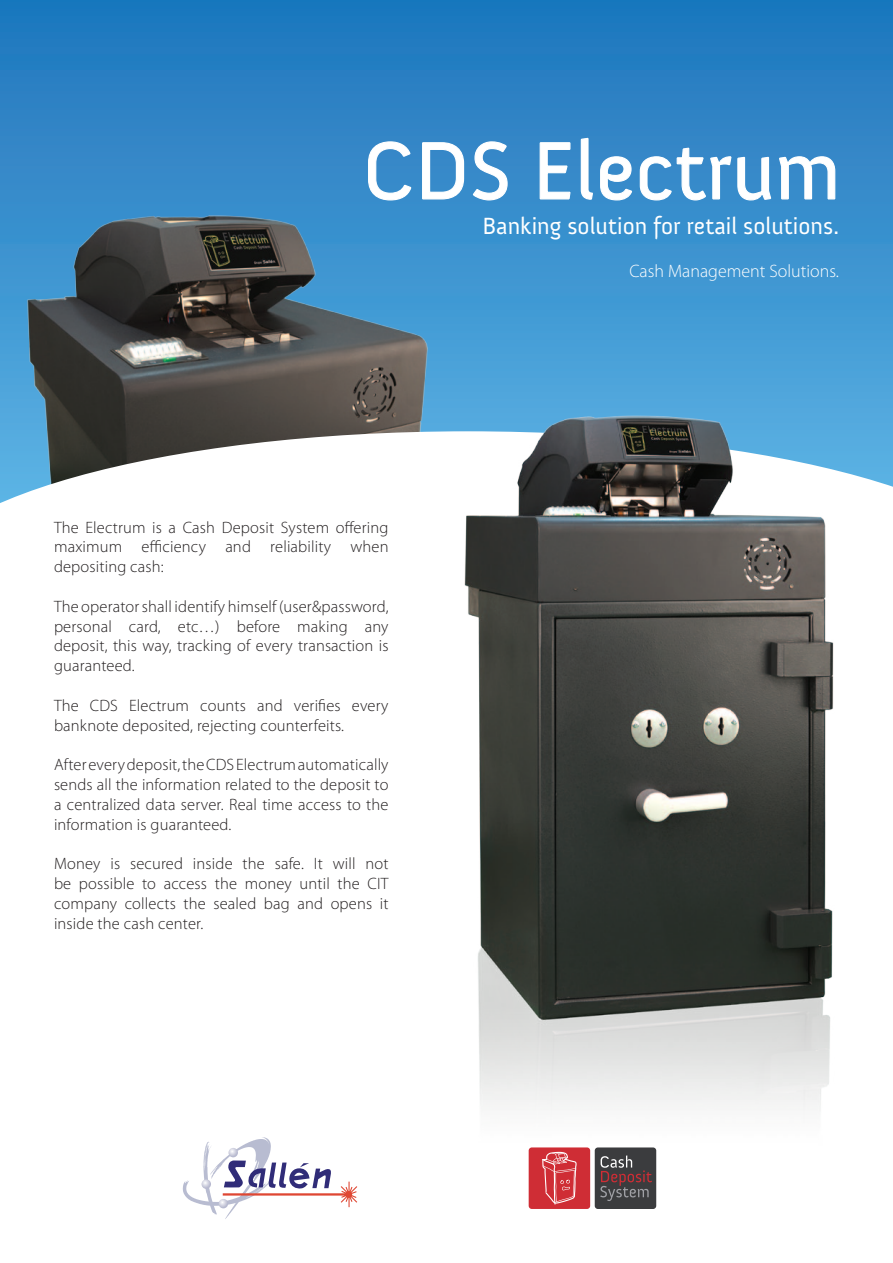
<style>
.page{position:relative;width:893px;height:1263px;background:#fff}
.page>*{position:absolute;margin:0;border:0;box-sizing:border-box;transform-origin:0 0}
.t1{font:83.25px "Anivers";color:#fff}
.t2{font:24px "Anivers";color:#fff}
.t3{font:300 18px "Myriad Pro";color:#fff}
.t4{font:300 16.5px/19.8px "Myriad Pro";letter-spacing:.01em;color:#231f20;text-align:justify}
</style>
<div class="page">
<svg style="left:0;top:0;width:893px;height:322px;background:#2d85c6"></svg>
<svg style="left:367px;top:141px;width:45px;height:42px;background:#4792cc"></svg>
<svg style="left:421px;top:142px;width:44px;height:58px;background:#4f97cf"></svg>
<svg style="left:472px;top:141px;width:36px;height:60px;background:#4f97cf"></svg>
<svg style="left:539px;top:142px;width:32px;height:58px;background:#569bd1"></svg>
<svg style="left:580px;top:137px;width:53px;height:64px;background:#4e97cf"></svg>
<svg style="left:639px;top:147px;width:133px;height:54px;background:#4c96ce"></svg>
<svg style="left:778px;top:156px;width:58px;height:44px;background:#549bd1"></svg>
<svg style="left:183px;top:1137px;width:174px;height:82px"></svg>
<img style="left:0;top:183px;width:455px;height:248px">
<svg style="left:0;top:431px;width:397px;height:72px"></svg>
<img style="left:397px;top:322px;width:496px;height:887px">
<h1 class="t1" style="left:363px;top:125px;width:480px">CDS Electrum</h1>
<p class="t4" style="left:54px;top:517px;width:336px">The Electrum is a Cash Deposit System offering maximum efficiency and reliability when depositing cash:</p>
<p class="t4" style="left:54px;top:596px;width:336px">The operator shall identify himself (user&amp;password, personal card, etc…) before making any deposit, this way, tracking of every transaction is guaranteed.</p>
<p class="t4" style="left:54px;top:695px;width:336px">The CDS Electrum counts and verifies every banknote deposited, rejecting counterfeits.</p>
<p class="t4" style="left:54px;top:755px;width:336px">After every deposit, the CDS Electrum automatically sends all the information related to the deposit to a centralized data server. Real time access to the information is guaranteed.</p>
<p class="t4" style="left:54px;top:854px;width:336px">Money is secured inside the safe. It will not be possible to access the money until the CIT company collects the sealed bag and opens it inside the cash center.</p>
<h2 class="t2" style="left:482px;top:213px;width:358px">Banking solution for retail solutions.</h2>
<p class="t3" style="left:629px;top:260px;width:211px">Cash Management Solutions.</p>
</div>
